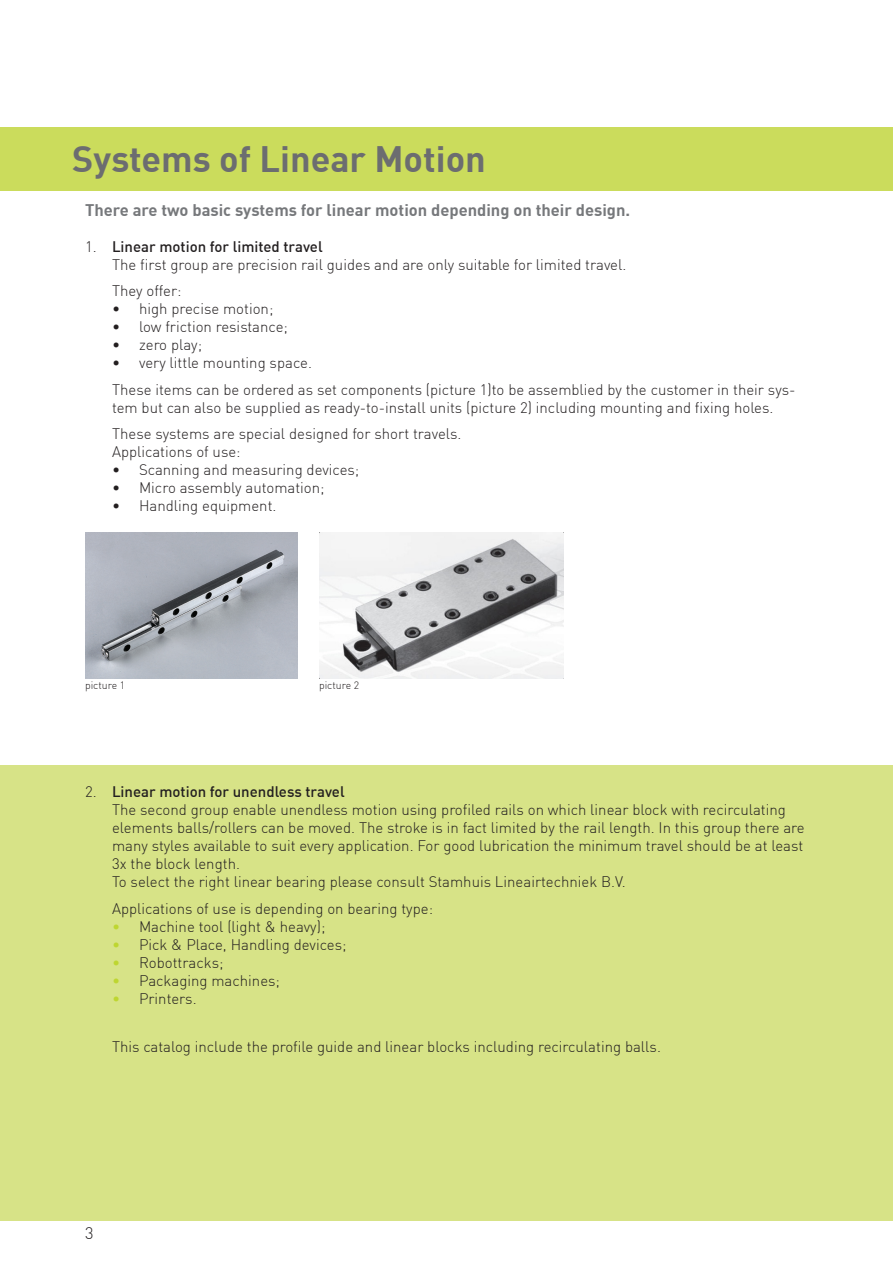
<style>
.page{position:relative;width:893px;height:1263px;background:#fff}
.page>*{position:absolute;margin:0;border:0;box-sizing:border-box;transform-origin:0 0}
.Title_index{font:700 36px "DIN";color:#6c6d70}
.Text_bold_11pt{font:700 16.5px "DIN";color:#76787b}
.t1{font:300 16.5px "DIN";color:#231f20}
.t2{font:300 15px/18px "DIN";color:#231f20}
.t3{font:500 15px "DIN";color:#231f20}
.Bijschrift_Unit{font:300 10.5px "DIN";color:#231f20}
.s1{font-weight:500}
.s2{font-weight:300}
.s3{color:#bed630}
</style>
<div class="page">
<hr style="left:892px;top:0;width:1px;height:191px;background:#e0e2e4">
<div style="left:0;top:765px;width:893px;height:455px;background:#d7e387"></div>
<div style="left:0;top:128px;width:893px;height:63px;background:#cbdc5c"></div>
<img style="left:85px;top:533px;width:213px;height:146px">
<img style="left:319px;top:532px;width:245px;height:146px">
<p class="Title_index" style="left:72px;top:136px;width:415px">Systems of Linear Motion</p>
<p class="Text_bold_11pt" style="left:85px;top:199px;width:547px">There are two basic systems for linear motion depending on their design.</p>
<p class="t2" style="left:112px;top:237px;width:516px;text-indent:-27px">1. <span class="s1">Linear motion for limited travel<br></span>The first group are precision rail guides and are only suitable for limited travel.</p>
<p class="t2" style="left:112px;top:282px;width:71px">They offer:</p>
<p class="t2" style="left:112px;top:300px;width:163px">• high precise motion;</p>
<p class="t2" style="left:112px;top:318px;width:177px">• low friction resistance;</p>
<p class="t2" style="left:112px;top:336px;width:92px">• zero play;</p>
<p class="t2" style="left:112px;top:354px;width:201px">• very little mounting space.</p>
<p class="t2" style="left:112px;top:380px;width:685px">These items can be ordered as set components (picture 1)to be assemblied by the customer in their sys&shy;tem but can also be supplied as ready-to-install units (picture 2) including mounting and fixing holes.</p>
<p class="t2" style="left:112px;top:425px;width:351px">These systems are special designed for short travels.</p>
<p class="t2" style="left:112px;top:443px;width:130px">Applications of use:</p>
<p class="t2" style="left:112px;top:461px;width:249px">• Scanning and measuring devices;</p>
<p class="t2" style="left:112px;top:479px;width:214px">• Micro assembly automation;</p>
<p class="t2" style="left:112px;top:497px;width:166px">• Handling equipment.</p>
<p class="Bijschrift_Unit" style="left:85px;top:679px;width:42px">picture 1</p>
<p class="Bijschrift_Unit" style="left:319px;top:679px;width:42px">picture 2</p>
<p class="t3" style="left:85px;top:782px;width:261px"><span class="s2">2.</span> Linear motion for unendless travel</p>
<p class="t2" style="left:112px;top:801px;width:694px">The second group enable unendless motion using profiled rails on which linear block with recirculating elements balls/rollers can be moved. The stroke is in fact limited by the rail length. In this group there are many styles available to suit every application. For good lubrication the minimum travel should be at least 3x the block length.</p>
<p class="t2" style="left:112px;top:873px;width:515px">To select the right linear bearing please consult Stamhuis Lineairtechniek B.V.</p>
<p class="t2" style="left:112px;top:899px;width:322px">Applications of use is depending on bearing type:</p>
<p class="t2" style="left:112px;top:917px;width:215px"><span class="s3">•</span> Machine tool (light &amp; heavy);</p>
<p class="t2" style="left:112px;top:935px;width:236px"><span class="s3">•</span> Pick &amp; Place, Handling devices;</p>
<p class="t2" style="left:112px;top:953px;width:113px"><span class="s3">•</span> Robottracks;</p>
<p class="t2" style="left:112px;top:971px;width:169px"><span class="s3">•</span> Packaging machines;</p>
<p class="t2" style="left:112px;top:989px;width:86px"><span class="s3">•</span> Printers.</p>
<p class="t2" style="left:112px;top:1037px;width:550px">This catalog include the profile guide and linear blocks including recirculating balls.</p>
<p class="t1" style="left:85px;top:1223px;width:10px">3</p>
</div>
